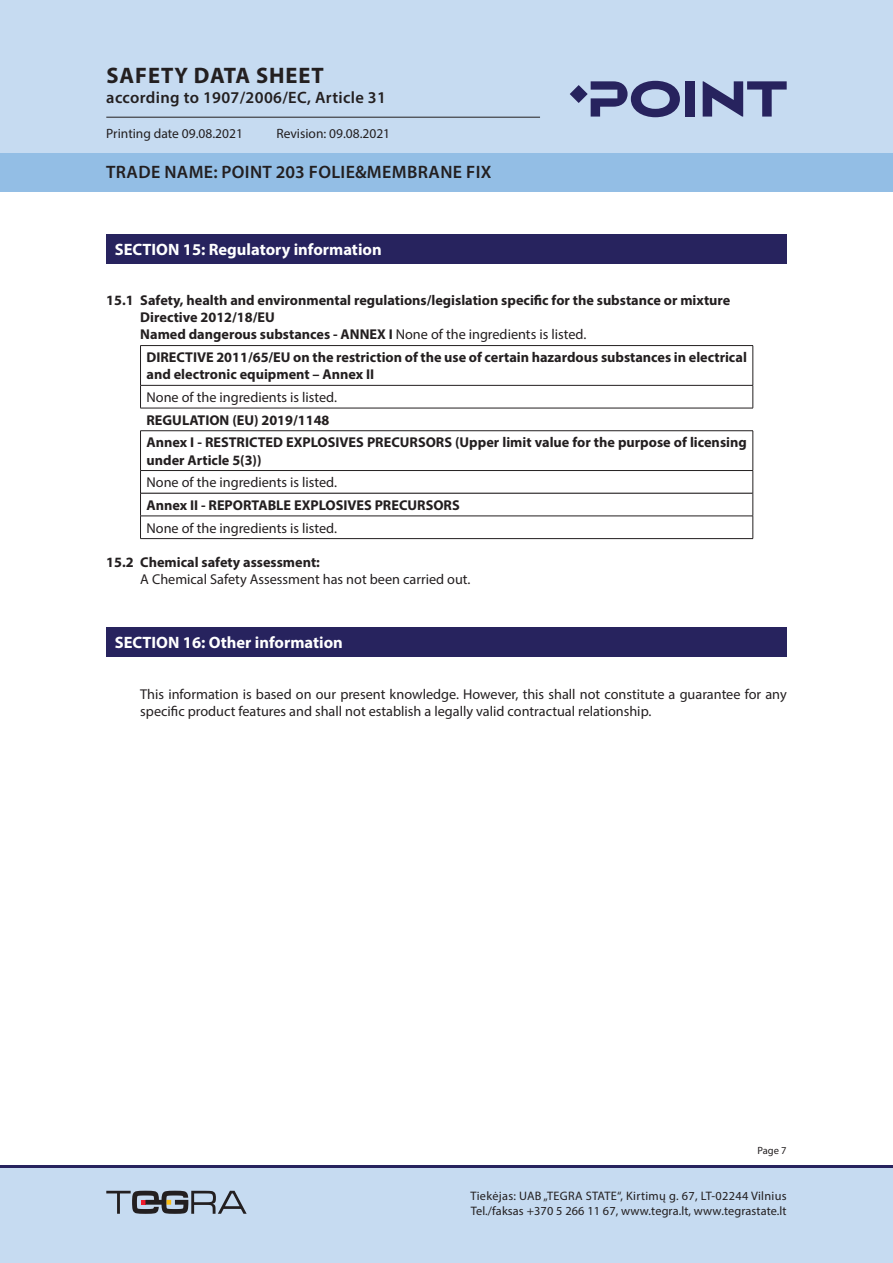
<style>
.page{position:relative;width:893px;height:1263px;background:#fff}
.page>*{position:absolute;margin:0;border:0;box-sizing:border-box;transform-origin:0 0}
.t1{font:700 22.5px "Myriad Pro";letter-spacing:.04em;color:#231f20}
.t2{font:600 18px "Myriad Pro";letter-spacing:.02em;color:#231f20}
.Skyrius_baltas{font:700 16.5px "Myriad Pro";color:#fff}
.t3{font:600 16.5px "Myriad Pro";letter-spacing:.02em;color:#231f20}
.Tekstas_paprastas_Bo{font:700 14.25px/17.1px "Myriad Pro";color:#231f20}
.Tekstas_paprastas{font:14.25px/17.1px "Myriad Pro";color:#231f20}
._1_1_skyrius_Boldas{font:700 14.25px "Myriad Pro";color:#231f20}
.t4{font:13.5px "Myriad Pro";color:#231f20}
.t5{font:12.3px/14.7px "Myriad Pro";letter-spacing:.01em;color:#231f20}
.t6{font:10.5px "Myriad Pro";color:#231f20}
.s1{font-weight:400}
</style>
<div class="page">
<div style="left:0;top:1165px;width:893px;height:98px;background:#c6dbf1"></div>
<hr style="left:0;top:1165px;width:893px;height:2px;background:#27235e">
<div style="left:0;top:0;width:893px;height:191px;background:#c6dbf1"></div>
<div style="left:0;top:153px;width:893px;height:38px;background:#93bee5"></div>
<hr style="left:106px;top:117px;width:434px;height:1px;background:#231f20">
<svg style="left:591px;top:81px;width:89px;height:36px"></svg>
<div style="left:685px;top:81px;width:10px;height:36px;background:#27235e"></div>
<svg style="left:703px;top:81px;width:84px;height:36px"></svg>
<svg style="left:570px;top:85px;width:18px;height:18px"></svg>
<svg style="left:106px;top:1191px;width:141px;height:23px"></svg>
<div style="left:106px;top:234px;width:681px;height:30px;background:#27235e"></div>
<div style="left:106px;top:627px;width:681px;height:30px;background:#27235e"></div>
<hr style="left:140px;top:345px;width:613px;height:1px;background:#231f20">
<hr style="left:140px;top:346px;width:1px;height:39px;background:#231f20">
<hr style="left:753px;top:346px;width:1px;height:39px;background:#231f20">
<hr style="left:140px;top:385px;width:613px;height:1px;background:#231f20">
<svg style="left:140px;top:385px;width:1px;height:23px"></svg>
<svg style="left:753px;top:385px;width:1px;height:23px"></svg>
<hr style="left:140px;top:408px;width:613px;height:1px;background:#231f20">
<hr style="left:140px;top:430px;width:613px;height:1px;background:#231f20">
<hr style="left:140px;top:431px;width:1px;height:39px;background:#231f20">
<hr style="left:753px;top:431px;width:1px;height:39px;background:#231f20">
<hr style="left:140px;top:470px;width:613px;height:1px;background:#231f20">
<hr style="left:140px;top:516px;width:613px;height:1px;background:#231f20">
<svg style="left:140px;top:471px;width:1px;height:67px"></svg>
<svg style="left:753px;top:471px;width:1px;height:67px"></svg>
<hr style="left:140px;top:538px;width:613px;height:1px;background:#231f20">
<hr style="left:141px;top:493px;width:612px;height:1px;background:#231f20">
<h1 class="t1" style="left:107px;top:61px;width:219px">SAFETY DATA SHEET</h1>
<p class="t3" style="left:106px;top:87px;width:281px">according to 1907/2006/EC, Article 31</p>
<p class="t4" style="left:106px;top:125px;width:138px">Printing date 09.08.2021</p>
<p class="t4" style="left:276px;top:125px;width:115px">Revision: 09.08.2021</p>
<p class="t2" style="left:106px;top:160px;width:387px">TRADE NAME: POINT 203 FOLIE&amp;MEMBRANE FIX</p>
<p class="Skyrius_baltas" style="left:115px;top:238px;width:268px">SECTION 15: Regulatory information</p>
<p class="_1_1_skyrius_Boldas" style="left:106px;top:291px;width:626px">15.1 Safety, health and environmental regulations/legislation specific for the substance or mixture</p>
<p class="Tekstas_paprastas_Bo" style="left:140px;top:308px;width:136px">Directive 2012/18/EU</p>
<p class="Tekstas_paprastas_Bo" style="left:140px;top:326px;width:447px">Named dangerous substances - ANNEX I <span class="s1">None of the ingredients is listed.</span></p>
<p class="Tekstas_paprastas_Bo" style="left:147px;top:348px;width:602px">DIRECTIVE 2011/65/EU on the restriction of the use of certain hazardous substances in electrical and electronic equipment – Annex II</p>
<p class="Tekstas_paprastas" style="left:147px;top:388px;width:192px">None of the ingredients is listed.</p>
<p class="Tekstas_paprastas_Bo" style="left:147px;top:411px;width:184px">REGULATION (EU) 2019/1148</p>
<p class="Tekstas_paprastas_Bo" style="left:147px;top:434px;width:602px">Annex I - RESTRICTED EXPLOSIVES PRECURSORS (Upper limit value for the purpose of licensing under Article 5(3))</p>
<p class="Tekstas_paprastas" style="left:147px;top:474px;width:192px">None of the ingredients is listed.</p>
<p class="Tekstas_paprastas_Bo" style="left:147px;top:496px;width:315px">Annex II - REPORTABLE EXPLOSIVES PRECURSORS</p>
<p class="Tekstas_paprastas" style="left:147px;top:519px;width:192px">None of the ingredients is listed.</p>
<p class="Tekstas_paprastas_Bo" style="left:106px;top:553px;width:215px">15.2 Chemical safety assessment:</p>
<p class="Tekstas_paprastas" style="left:140px;top:570px;width:332px">A Chemical Safety Assessment has not been carried out.</p>
<p class="Skyrius_baltas" style="left:115px;top:632px;width:230px">SECTION 16: Other information</p>
<p class="Tekstas_paprastas" style="left:140px;top:685px;width:648px">This information is based on our present knowledge. However, this shall not constitute a guarantee for any specific product features and shall not establish a legally valid contractual relationship.</p>
<p class="t6" style="left:757px;top:1144px;width:31px">Page 7</p>
<p class="t5" style="left:470px;top:1188px;width:318px">Tiekėjas: UAB „TEGRA STATE“, Kirtimų g. 67, LT-02244 Vilnius<br>Tel./faksas +370 5 266 11 67, www.tegra.lt, www.tegrastate.lt</p>
</div>
